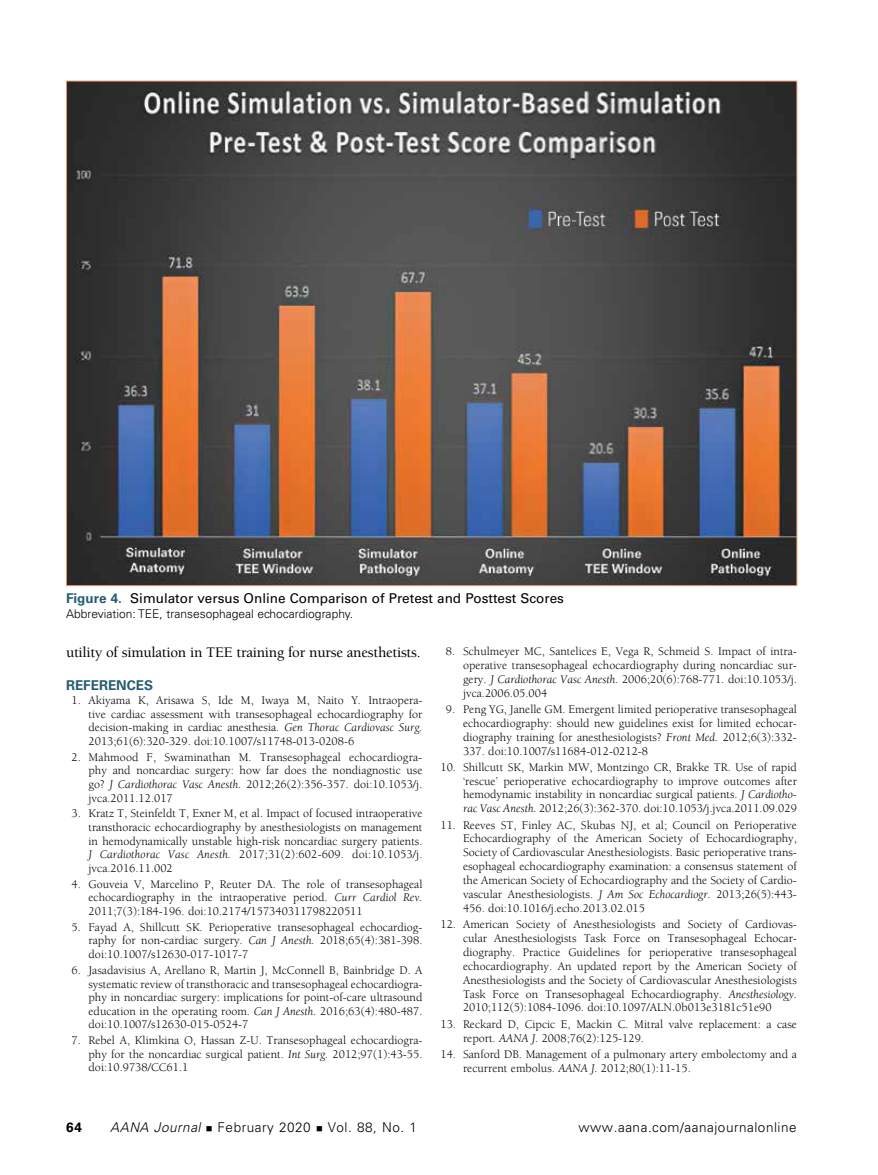
<style>
.page{position:relative;width:878px;height:1175px;background:#fff}
.page>*{position:absolute;margin:0;border:0;box-sizing:border-box;transform-origin:0 0}
.t1{font:500 15px "Berkeley";letter-spacing:-.015em;color:#000}
.t2{font:300 13.5px "Univers";letter-spacing:.04em;color:#000}
.t3{font:13.5px "Univers";color:#000}
.t4{font:700 13.5px "Univers";color:#265d73}
.t5{font:700 13.5px "Univers";color:#000}
.t6{font:12px/14px "Berkeley";color:#000;text-align:justify}
.t7{font:300 12px "Univers";color:#000}
.s1{font-weight:700;color:#265d73}
.s2{font-style:italic}
</style>
<div class="page">
<img style="left:68px;top:83px;width:727px;height:501px">
<p class="t3" style="left:66px;top:590px;width:499px"><span class="s1">Figure 4.</span> Simulator versus Online Comparison of Pretest and Posttest Scores</p>
<p class="t7" style="left:66px;top:607px;width:289px">Abbreviation: TEE, transesophageal echocardiography.</p>
<p class="t1" style="left:66px;top:644px;width:356px">utility of simulation in TEE training for nurse anesthetists.</p>
<p class="t4" style="left:66px;top:677px;width:89px">REFERENCES</p>
<p class="t6" style="left:88px;top:693px;width:335px;text-indent:-17px">1. Akiyama K, Arisawa S, Ide M, Iwaya M, Naito Y. Intraopera&shy;tive cardiac assessment with transesophageal echocardiography for decision-making in cardiac anesthesia. <span class="s2">Gen Thorac Cardiovasc Surg.<br></span>2013;61(6):320-329. doi:10.1007/s11748-013-0208-6</p>
<p class="t6" style="left:88px;top:750px;width:335px;text-indent:-17px">2. Mahmood F, Swaminathan M. Transesophageal echocardiogra&shy;phy and noncardiac surgery: how far does the nondiagnostic use go? <span class="s2">J Cardiothorac Vasc Anesth.</span> 2012;26(2):356-357. doi:10.1053/j. jvca.2011.12.017</p>
<p class="t6" style="left:88px;top:807px;width:335px;text-indent:-17px">3. Kratz T, Steinfeldt T, Exner M, et al. Impact of focused intraoperative transthoracic echocardiography by anesthesiologists on management in hemodynamically unstable high-risk noncardiac surgery patients.<br><span class="s2">J Cardiothorac Vasc Anesth.</span> 2017;31(2):602-609. doi:10.1053/j. jvca.2016.11.002</p>
<p class="t6" style="left:88px;top:877px;width:335px;text-indent:-17px">4. Gouveia V, Marcelino P, Reuter DA. The role of transesophageal echocardiography in the intraoperative period. <span class="s2">Curr Cardiol Rev.<br></span>2011;7(3):184-196. doi:10.2174/157340311798220511</p>
<p class="t6" style="left:88px;top:920px;width:335px;text-indent:-17px">5. Fayad A, Shillcutt SK. Perioperative transesophageal echocardiog&shy;raphy for non-cardiac surgery. <span class="s2">Can J Anesth.</span> 2018;65(4):381-398. doi:10.1007/s12630-017-1017-7</p>
<p class="t6" style="left:88px;top:963px;width:335px;text-indent:-17px">6. Jasadavisius A, Arellano R, Martin J, McConnell B, Bainbridge D. A systematic review of transthoracic and transesophageal echocardiogra&shy;phy in noncardiac surgery: implications for point-of-care ultrasound education in the operating room. <span class="s2">Can J Anesth.</span> 2016;63(4):480-487. doi:10.1007/s12630-015-0524-7</p>
<p class="t6" style="left:88px;top:1033px;width:335px;text-indent:-17px">7. Rebel A, Klimkina O, Hassan Z-U. Transesophageal echocardiogra&shy;phy for the noncardiac surgical patient. <span class="s2">Int Surg.</span> 2012;97(1):43-55. doi:10.9738/CC61.1</p>
<p class="t6" style="left:463px;top:644px;width:335px;text-indent:-17px">8. Schulmeyer MC, Santelices E, Vega R, Schmeid S. Impact of intra&shy;operative transesophageal echocardiography during noncardiac sur&shy;gery. <span class="s2">J Cardiothorac Vasc Anesth.</span> 2006;20(6):768-771. doi:10.1053/j. jvca.2006.05.004</p>
<p class="t6" style="left:463px;top:702px;width:335px;text-indent:-17px">9. Peng YG, Janelle GM. Emergent limited perioperative transesophageal echocardiography: should new guidelines exist for limited echocar&shy;diography training for anesthesiologists? <span class="s2">Front Med.</span> 2012;6(3):332- 337. doi:10.1007/s11684-012-0212-8</p>
<p class="t6" style="left:463px;top:760px;width:335px;text-indent:-23px">10. Shillcutt SK, Markin MW, Montzingo CR, Brakke TR. Use of rapid ‘rescue’ perioperative echocardiography to improve outcomes after hemodynamic instability in noncardiac surgical patients. <span class="s2">J Cardiotho&shy;rac Vasc Anesth.</span> 2012;26(3):362-370. doi:10.1053/j.jvca.2011.09.029</p>
<p class="t6" style="left:463px;top:818px;width:335px;text-indent:-22px">11. Reeves ST, Finley AC, Skubas NJ, et al; Council on Perioperative Echocardiography of the American Society of Echocardiography, Society of Cardiovascular Anesthesiologists. Basic perioperative trans&shy;esophageal echocardiography examination: a consensus statement of the American Society of Echocardiography and the Society of Cardio&shy;vascular Anesthesiologists. <span class="s2">J Am Soc Echocardiogr.</span> 2013;26(5):443- 456. doi:10.1016/j.echo.2013.02.015</p>
<p class="t6" style="left:463px;top:917px;width:335px;text-indent:-22px">12. American Society of Anesthesiologists and Society of Cardiovas&shy;cular Anesthesiologists Task Force on Transesophageal Echocar&shy;diography. Practice Guidelines for perioperative transesophageal echocardiography. An updated report by the American Society of Anesthesiologists and the Society of Cardiovascular Anesthesiologists Task Force on Transesophageal Echocardiography. <span class="s2">Anesthesiology.<br></span>2010;112(5):1084-1096. doi:10.1097/ALN.0b013e3181c51e90</p>
<p class="t6" style="left:463px;top:1017px;width:335px;text-indent:-23px">13. Reckard D, Cipcic E, Mackin C. Mitral valve replacement: a case report. <span class="s2">AANA J.</span> 2008;76(2):125-129.</p>
<p class="t6" style="left:463px;top:1047px;width:335px;text-indent:-22px">14. Sanford DB. Management of a pulmonary artery embolectomy and a recurrent embolus. <span class="s2">AANA J.</span> 2012;80(1):11-15.</p>
<p class="t5" style="left:66px;top:1119px;width:17px">64</p>
<p class="t2" style="left:110px;top:1119px;width:308px"><span class="s2">AANA Journal</span> ■ February 2020 ■ Vol. 88, No. 1</p>
<p class="t2" style="left:578px;top:1119px;width:220px">www.aana.com/aanajournalonline</p>
</div>
